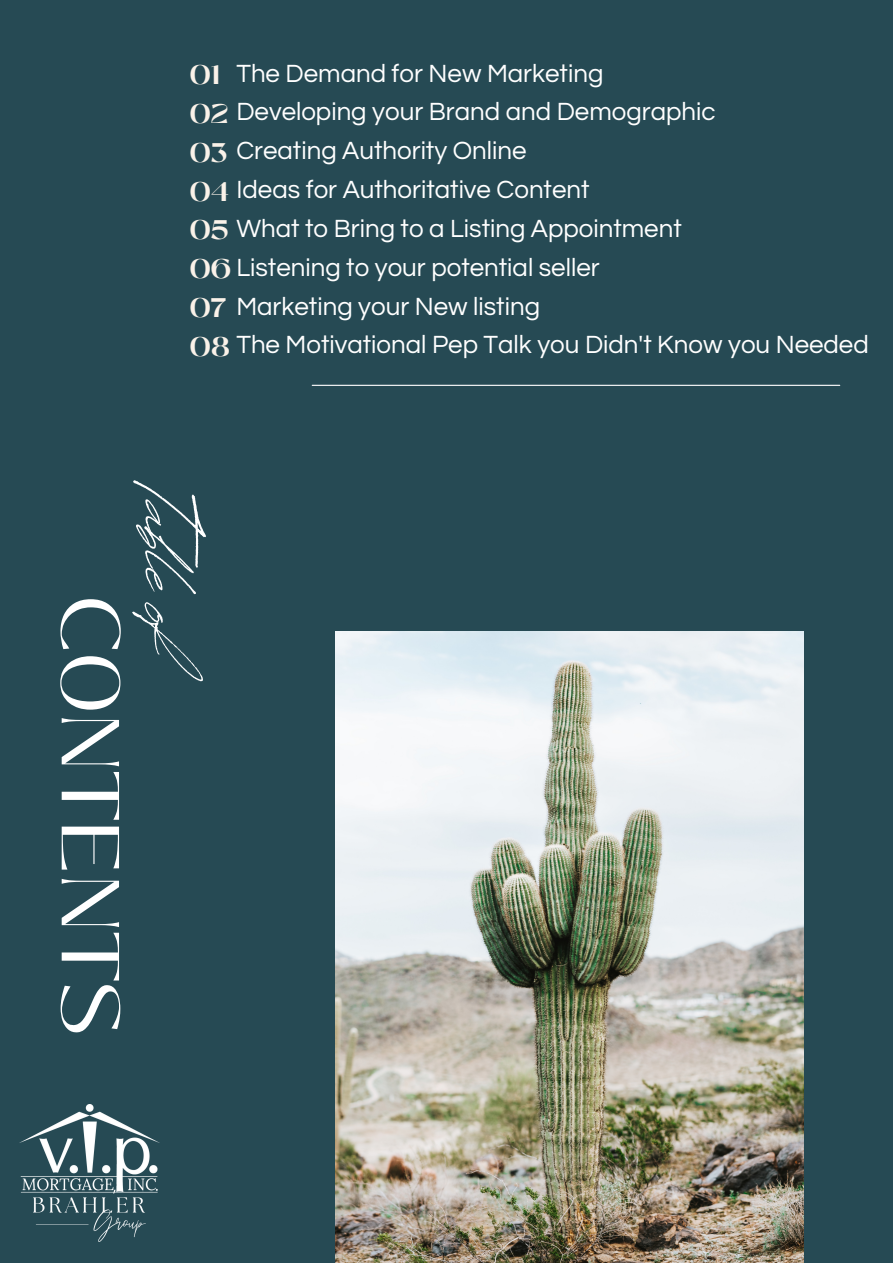
<style>
.page{position:relative;width:893px;height:1264px;background:#fff}
.page>*{position:absolute;margin:0;border:0;box-sizing:border-box;transform-origin:0 0}
.t1{font:100.65px "Revive 80 Signature";color:#fff}
.t2{font:81.6px "Black Mango";color:#fff}
.t3{font:700 26.85px "Black Mango";color:#faf2e9}
.t4{font:25.8px "Questrial";color:#fff}
.s1{font-family:"Black Mango";font-weight:700;font-size:26.85px;color:#faf2e9}
</style>
<div class="page">
<div style="left:0;top:0;width:892px;height:1262px;background:#264a54"></div>
<img style="left:335px;top:631px;width:468px;height:631px">
<hr style="left:312px;top:385px;width:527px;height:1px;background:#fff">
<img style="left:19px;top:1104px;width:141px;height:137px">
<p class="t4" style="left:236px;top:60px;width:368px">The Demand for New Marketing</p>
<p class="t4" style="left:236px;top:99px;width:480px">Developing your Brand and Demographic</p>
<p class="t4" style="left:236px;top:138px;width:291px">Creating Authority Online</p>
<p class="t4" style="left:236px;top:177px;width:354px">Ideas for Authoritative Content</p>
<p class="t4" style="left:236px;top:216px;width:447px">What to Bring to a Listing Appointment</p>
<p class="t4" style="left:190px;top:254px;width:411px"><span class="s1">06</span> Listening to your potential seller</p>
<p class="t4" style="left:190px;top:293px;width:352px"><span class="s1">07</span> Marketing your New listing</p>
<p class="t4" style="left:190px;top:332px;width:680px"><span class="s1">08</span> The Motivational Pep Talk you Didn't Know you Needed</p>
<p class="t3" style="left:190px;top:54px;width:31px">01</p>
<p class="t3" style="left:190px;top:93px;width:40px">02</p>
<p class="t3" style="left:190px;top:132px;width:39px">03</p>
<p class="t3" style="left:190px;top:171px;width:41px">04</p>
<p class="t3" style="left:190px;top:210px;width:40px">05</p>
<p class="t2" style="left:151px;top:595px;width:443px;rotate:90deg">CONTENTS</p>
<p class="t1" style="left:239px;top:488px;width:205px;rotate:90deg">Table of</p>
</div>
